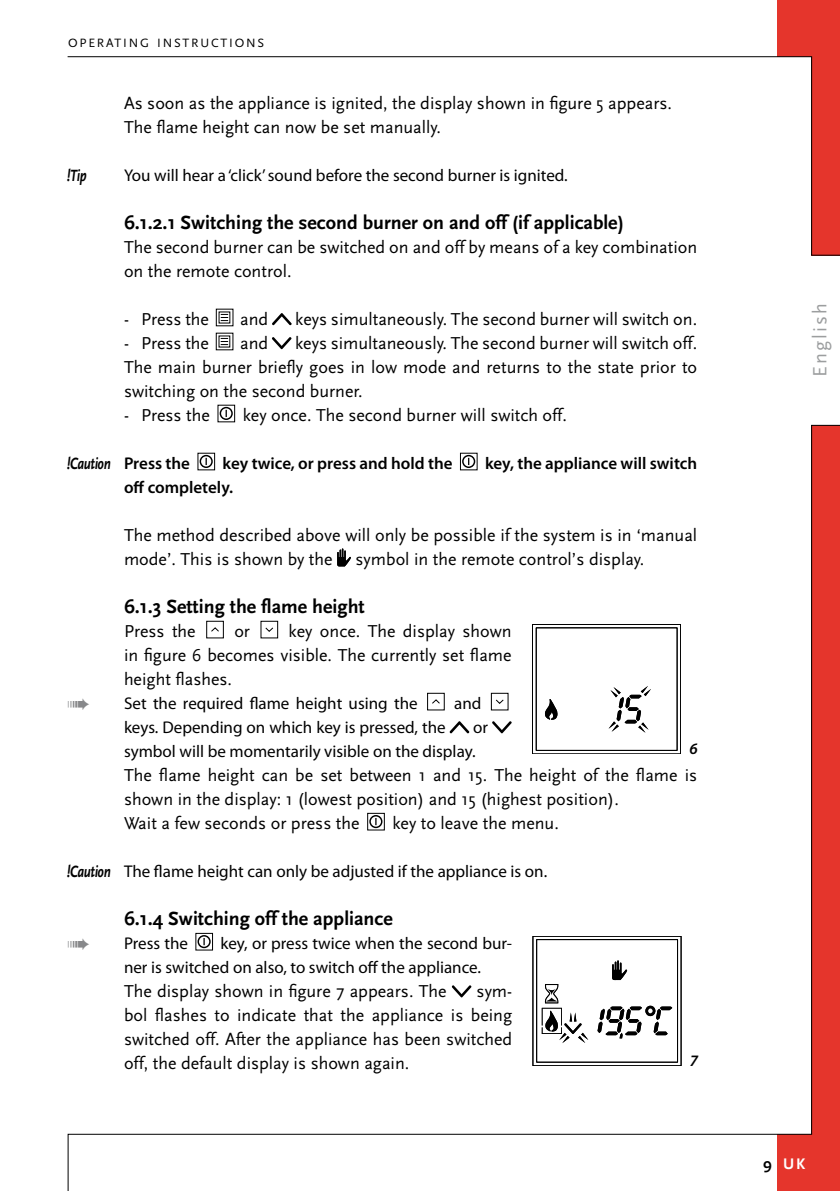
<style>
.page{position:relative;width:840px;height:1191px;background:#fff}
.page>*{position:absolute;margin:0;border:0;box-sizing:border-box;transform-origin:0 0}
.t1{font:700 20px "Scala Sans";color:#000}
.t2{font:20px "Scala Sans";letter-spacing:.105em;color:#9c9e9f}
.t3{font:18px/24px "Scala Sans";color:#000}
.t4{font:17px/24px "Myriad Pro";color:#000}
.t5{font:600 17px "Myriad Pro";color:#000}
.t6{font:italic 700 17px "Scala Sans";letter-spacing:-.03em;color:#000;scale:.77 1}
.t7{font:italic 600 16px "Myriad Pro";color:#000}
.t8{font:700 16px "Scala Sans";color:#fff}
.t9{font:700 16px "Scala Sans";color:#000}
.t10{font:12.6px "Scala Sans";letter-spacing:.145em;color:#000}
.s1{font-family:"Myriad Pro";font-weight:600;font-style:normal}
.s2{font-family:"Scala Sans";font-weight:700;font-style:italic}
</style>
<div class="page">
<svg style="left:810px;top:57px;width:29px;height:198px;background:#dd3a31"></svg>
<svg style="left:811px;top:425px;width:28px;height:709px;background:#c72e26"></svg>
<div style="left:216px;top:309px;width:17px;height:17px;border:1px solid #000"></div>
<svg style="left:220px;top:314px;width:8px;height:7px"></svg>
<svg style="left:272px;top:313px;width:19px;height:12px"></svg>
<svg style="left:220px;top:338px;width:8px;height:7px"></svg>
<svg style="left:272px;top:337px;width:19px;height:12px"></svg>
<div style="left:217px;top:405px;width:18px;height:17px;border:1px solid #000"></div>
<div style="left:219px;top:407px;width:14px;height:13px;border:1px solid #000;border-radius:50%"></div>
<svg style="left:225px;top:410px;width:2px;height:7px"></svg>
<div style="left:197px;top:453px;width:18px;height:17px;border:1px solid #000"></div>
<div style="left:199px;top:455px;width:14px;height:13px;border:1px solid #000;border-radius:50%"></div>
<svg style="left:205px;top:458px;width:2px;height:7px"></svg>
<div style="left:460px;top:453px;width:17px;height:17px;border:1px solid #000"></div>
<div style="left:462px;top:455px;width:13px;height:13px;border:1px solid #000;border-radius:50%"></div>
<svg style="left:337px;top:548px;width:14px;height:18px"></svg>
<div style="left:206px;top:621px;width:18px;height:17px;border:1px solid #000"></div>
<svg style="left:211px;top:627px;width:8px;height:5px"></svg>
<div style="left:260px;top:621px;width:18px;height:17px;border:1px solid #000"></div>
<svg style="left:265px;top:627px;width:9px;height:5px"></svg>
<div style="left:427px;top:693px;width:17px;height:17px;border:1px solid #000"></div>
<svg style="left:432px;top:699px;width:8px;height:5px"></svg>
<div style="left:490px;top:693px;width:18px;height:17px;border:1px solid #000"></div>
<svg style="left:496px;top:699px;width:8px;height:5px"></svg>
<svg style="left:449px;top:721px;width:20px;height:12px"></svg>
<svg style="left:492px;top:721px;width:19px;height:12px"></svg>
<div style="left:367px;top:813px;width:17px;height:17px;border:1px solid #000"></div>
<div style="left:369px;top:815px;width:13px;height:13px;border:1px solid #000;border-radius:50%"></div>
<div style="left:195px;top:933px;width:18px;height:17px;border:1px solid #000"></div>
<div style="left:197px;top:935px;width:13px;height:13px;border:1px solid #000;border-radius:50%"></div>
<svg style="left:203px;top:938px;width:2px;height:7px"></svg>
<svg style="left:451px;top:985px;width:20px;height:12px"></svg>
<div style="left:532px;top:624px;width:148px;height:130px;border:1px solid #000"></div>
<div style="left:535px;top:627px;width:142px;height:123px;border:1px solid #000"></div>
<svg style="left:545px;top:699px;width:12px;height:21px"></svg>
<svg style="left:608px;top:686px;width:42px;height:47px"></svg>
<div style="left:645px;top:1005px;width:10px;height:11px;background:#000;border-radius:50%"></div>
<svg style="left:612px;top:960px;width:15px;height:20px"></svg>
<svg style="left:647px;top:1006px;width:25px;height:29px"></svg>
<svg style="left:597px;top:1006px;width:44px;height:32px"></svg>
<div style="left:536px;top:939px;width:141px;height:123px;border:1px solid #000"></div>
<div style="left:532px;top:936px;width:148px;height:130px;border:1px solid #000"></div>
<svg style="left:541px;top:984px;width:47px;height:59px"></svg>
<div style="left:777px;top:1134px;width:62px;height:57px;background:#e5352c"></div>
<div style="left:777px;top:0;width:62px;height:57px;background:#e5352c"></div>
<hr style="left:68px;top:56px;width:743px;height:1px;background:#000">
<svg style="left:68px;top:1133px;width:743px;height:58px"></svg>
<p class="t10" style="left:68px;top:36px;width:197px">OPERATING INSTRUCTIONS</p>
<p class="t3" style="left:124px;top:92px;width:549px">As soon as the appliance is ignited, the display shown in figure 5 appears.<br>The flame height can now be set manually.</p>
<p class="t6" style="left:67px;top:166px;width:27px">!Tip</p>
<p class="t4" style="left:124px;top:163px;width:445px">You will hear a ‘click’ sound before the second burner is ignited.</p>
<p class="t1" style="left:124px;top:212px;width:501px">6.1.2.1 Switching the second burner on and off (if applicable)</p>
<p class="t3" style="left:124px;top:236px;width:574px">The second burner can be switched on and off by means of a key combination on the remote control.</p>
<p class="t3" style="left:124px;top:308px;width:86px">- Press the</p>
<p class="t3" style="left:240px;top:308px;width:30px">and</p>
<p class="t3" style="left:295px;top:308px;width:403px">keys simultaneously. The second burner will switch on.</p>
<p class="t3" style="left:124px;top:332px;width:86px">- Press the</p>
<p class="t3" style="left:240px;top:332px;width:30px">and</p>
<p class="t3" style="left:124px;top:332px;width:574px;text-align:justify;text-indent:171px">keys simultaneously. The second burner will switch off.<br>The main burner briefly goes in low mode and returns to the state prior to switching on the second burner.</p>
<p class="t3" style="left:124px;top:404px;width:87px">- Press the</p>
<p class="t3" style="left:242px;top:404px;width:325px">key once. The second burner will switch off.</p>
<p class="t6" style="left:67px;top:454px;width:161px">!Caution <span class="s1">Press the</span></p>
<p class="t5" style="left:222px;top:453px;width:231px">key twice, or press and hold the</p>
<p class="t5" style="left:484px;top:453px;width:213px">key, the appliance will switch</p>
<p class="t5" style="left:124px;top:477px;width:110px">off completely.</p>
<p class="t3" style="left:124px;top:524px;width:574px">The method described above will only be possible if the system is in ‘manual mode’. This is shown by the</p>
<p class="t3" style="left:355px;top:548px;width:290px">symbol in the remote control’s display.</p>
<p class="t1" style="left:124px;top:596px;width:242px">6.1.3 Setting the flame height</p>
<p class="t3" style="left:124px;top:620px;width:73px">Press the</p>
<p class="t3" style="left:234px;top:620px;width:17px">or</p>
<p class="t3" style="left:124px;top:620px;width:389px;text-align:justify;text-indent:164px">key once. The display shown in figure 6 becomes visible. The currently set flame height flashes.</p>
<p class="t4" style="left:124px;top:691px;width:295px">Set the required flame height using the</p>
<p class="t4" style="left:454px;top:691px;width:29px">and</p>
<p class="t4" style="left:124px;top:715px;width:323px">keys. Depending on which key is pressed, the</p>
<p class="t4" style="left:124px;top:715px;width:365px;text-indent:349px">or symbol will be momentarily visible on the display.</p>
<p class="t3" style="left:124px;top:764px;width:574px">The flame height can be set between 1 and 15. The height of the flame is shown in the display: 1 (lowest position) and 15 (highest position).<br>Wait a few seconds or press the</p>
<p class="t7" style="left:689px;top:738px;width:10px">6</p>
<p class="t3" style="left:392px;top:812px;width:168px">key to leave the menu.</p>
<p class="t4" style="left:67px;top:859px;width:481px"><span class="s2">!Caution</span> The flame height can only be adjusted if the appliance is on.</p>
<p class="t1" style="left:124px;top:908px;width:270px">6.1.4 Switching off the appliance</p>
<p class="t4" style="left:124px;top:931px;width:65px">Press the</p>
<p class="t4" style="left:124px;top:931px;width:389px;text-indent:96px">key, or press twice when the second bur&shy;ner is switched on also, to switch off the appliance.</p>
<p class="t3" style="left:124px;top:980px;width:324px">The display shown in figure 7 appears. The</p>
<p class="t3" style="left:124px;top:980px;width:389px;text-align:justify;text-indent:352px">sym&shy;bol flashes to indicate that the appliance is being switched off. After the appliance has been switched off, the default display is shown again.</p>
<p class="t7" style="left:689px;top:1050px;width:10px">7</p>
<p class="t2" style="left:808px;top:377px;width:75px;rotate:-90deg">English</p>
<p class="t9" style="left:762px;top:1154px;width:10px">9</p>
<p class="t8" style="left:782px;top:1154px;width:23px">UK</p>
</div>
